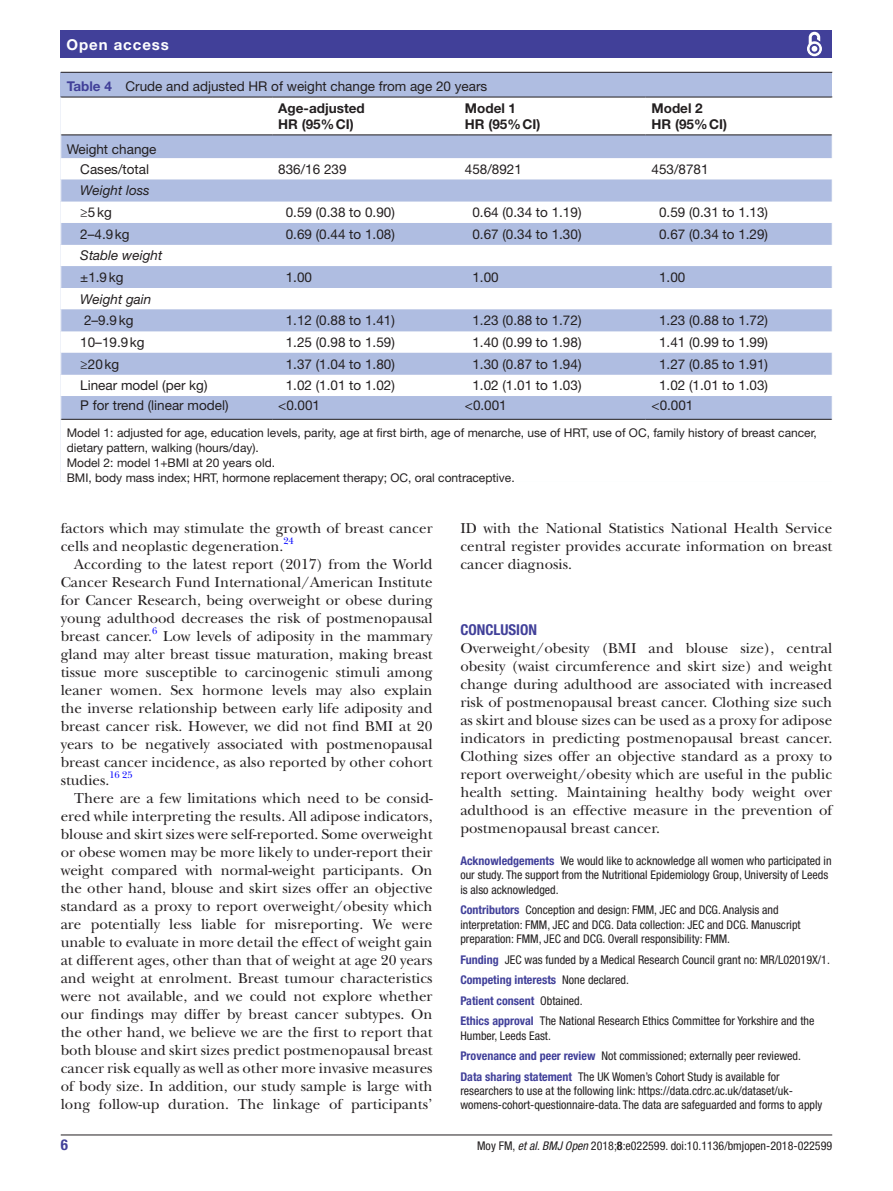
<style>
.page{position:relative;width:893px;height:1191px;background:#fff}
.page>*{position:absolute;margin:0;border:0;box-sizing:border-box;transform-origin:0 0}
.t1{font:15px/18px "New Baskerville";color:#231f20;text-align:justify}
.t2{font:700 condensed 15px "Helvetica Neue LT Std";color:#414099}
.t3{font:700 15px "Helvetica Neue LT Std";letter-spacing:.065em;color:#fff}
.t4{font:13.5px/22px "Helvetica Neue LT Std";color:#231f20}
.t5{font:700 13.5px/16.2px "Helvetica Neue LT Std";color:#231f20}
.t6{font:italic 13.5px "Helvetica Neue LT Std";color:#231f20}
.t7{font:condensed 12px/14.4px "Helvetica Neue LT Std";color:#231f20}
.t8{font:12px/15px "Helvetica Neue LT Std";color:#231f20}
.t9{font:9.9px "New Baskerville";color:#00f}
.s1{font-weight:700;color:#414099}
.s2{font-weight:700}
.s3{font-style:italic}
</style>
<div class="page">
<hr style="left:61px;top:1134px;width:771px;height:1px;background:#231f20">
<div style="left:61px;top:31px;width:771px;height:27px;background:#414099"></div>
<svg style="left:807px;top:31px;width:15px;height:26px"></svg>
<div style="left:61px;top:73px;width:771px;height:409px;background:#afbde1"></div>
<hr style="left:61px;top:72px;width:771px;height:1px;background:#231f20">
<div style="left:61px;top:98px;width:771px;height:384px;background:#fff"></div>
<svg style="left:61px;top:135px;width:771px;height:284px"></svg>
<hr style="left:61px;top:97px;width:211px;height:1px;background:#231f20">
<hr style="left:61px;top:134px;width:211px;height:1px;background:#231f20">
<hr style="left:272px;top:97px;width:187px;height:1px;background:#231f20">
<hr style="left:272px;top:134px;width:187px;height:1px;background:#231f20">
<hr style="left:459px;top:97px;width:187px;height:1px;background:#231f20">
<hr style="left:459px;top:134px;width:187px;height:1px;background:#231f20">
<hr style="left:646px;top:97px;width:186px;height:1px;background:#231f20">
<hr style="left:646px;top:134px;width:186px;height:1px;background:#231f20">
<hr style="left:272px;top:419px;width:187px;height:1px;background:#231f20">
<hr style="left:459px;top:419px;width:187px;height:1px;background:#231f20">
<hr style="left:61px;top:419px;width:211px;height:1px;background:#231f20">
<hr style="left:646px;top:419px;width:186px;height:1px;background:#231f20">
<svg style="left:60px;top:135px;width:1px;height:284px"></svg>
<hr style="left:67px;top:451px;width:765px;height:1px;background:#fff">
<hr style="left:67px;top:466px;width:765px;height:1px;background:#fff">
<hr style="left:67px;top:481px;width:765px;height:1px;background:#fff">
<p class="t3" style="left:66px;top:35px;width:104px">Open access</p>
<p class="t4" style="left:278px;top:75px;width:211px;text-indent:-212px"><span class="s1">Table 4</span> Crude and adjusted HR of weight change from age 20 years<br><span class="s2">Age-adjusted</span></p>
<p class="t5" style="left:278px;top:116px;width:77px">HR (95%CI)</p>
<p class="t5" style="left:465px;top:99px;width:77px">Model 1<br>HR (95%CI)</p>
<p class="t5" style="left:652px;top:99px;width:77px">Model 2<br>HR (95%CI)</p>
<p class="t4" style="left:67px;top:138px;width:91px;line-height:20.1px;text-align:center">Weight change<br>Cases/total</p>
<p class="t4" style="left:278px;top:158px;width:70px">836/16 239</p>
<p class="t4" style="left:465px;top:158px;width:59px">458/8921</p>
<p class="t4" style="left:652px;top:158px;width:59px">453/8781</p>
<p class="t6" style="left:80px;top:182px;width:71px">Weight loss</p>
<p class="t4" style="left:80px;top:201px;width:33px">≥5kg</p>
<p class="t4" style="left:286px;top:201px;width:111px">0.59 (0.38 to 0.90)</p>
<p class="t4" style="left:472px;top:201px;width:111px">0.64 (0.34 to 1.19)</p>
<p class="t4" style="left:659px;top:201px;width:111px">0.59 (0.31 to 1.13)</p>
<p class="t4" style="left:80px;top:223px;width:51px">2–4.9kg</p>
<p class="t4" style="left:286px;top:223px;width:111px">0.69 (0.44 to 1.08)</p>
<p class="t4" style="left:472px;top:223px;width:111px">0.67 (0.34 to 1.30)</p>
<p class="t4" style="left:659px;top:223px;width:111px">0.67 (0.34 to 1.29)</p>
<p class="t6" style="left:80px;top:247px;width:84px">Stable weight</p>
<p class="t4" style="left:80px;top:266px;width:45px">±1.9kg</p>
<p class="t4" style="left:286px;top:266px;width:28px">1.00</p>
<p class="t4" style="left:472px;top:266px;width:28px">1.00</p>
<p class="t4" style="left:659px;top:266px;width:28px">1.00</p>
<p class="t6" style="left:80px;top:291px;width:73px">Weight gain</p>
<p class="t4" style="left:84px;top:309px;width:51px">2–9.9kg</p>
<p class="t4" style="left:286px;top:309px;width:111px">1.12 (0.88 to 1.41)</p>
<p class="t4" style="left:472px;top:309px;width:111px">1.23 (0.88 to 1.72)</p>
<p class="t4" style="left:659px;top:309px;width:111px">1.23 (0.88 to 1.72)</p>
<p class="t4" style="left:80px;top:331px;width:66px">10–19.9kg</p>
<p class="t4" style="left:286px;top:331px;width:111px">1.25 (0.98 to 1.59)</p>
<p class="t4" style="left:472px;top:331px;width:111px">1.40 (0.99 to 1.98)</p>
<p class="t4" style="left:659px;top:331px;width:111px">1.41 (0.99 to 1.99)</p>
<p class="t4" style="left:80px;top:352px;width:41px">≥20kg</p>
<p class="t4" style="left:286px;top:352px;width:111px">1.37 (1.04 to 1.80)</p>
<p class="t4" style="left:472px;top:352px;width:111px">1.30 (0.87 to 1.94)</p>
<p class="t4" style="left:659px;top:352px;width:111px">1.27 (0.85 to 1.91)</p>
<p class="t4" style="left:80px;top:374px;width:129px">Linear model (per kg)</p>
<p class="t4" style="left:286px;top:374px;width:111px">1.02 (1.01 to 1.02)</p>
<p class="t4" style="left:472px;top:374px;width:111px">1.02 (1.01 to 1.03)</p>
<p class="t4" style="left:659px;top:374px;width:111px">1.02 (1.01 to 1.03)</p>
<p class="t4" style="left:80px;top:394px;width:150px">P for trend (linear model)</p>
<p class="t4" style="left:278px;top:394px;width:43px">&lt;0.001</p>
<p class="t4" style="left:465px;top:394px;width:43px">&lt;0.001</p>
<p class="t4" style="left:652px;top:394px;width:43px">&lt;0.001</p>
<p class="t8" style="left:67px;top:425px;width:752px">Model 1: adjusted for age, education levels, parity, age at first birth, age of menarche, use of HRT, use of OC, family history of breast cancer, dietary pattern, walking (hours/day).<br>Model 2: model 1+BMI at 20 years old.<br>BMI, body mass index; HRT, hormone replacement therapy; OC, oral contraceptive.</p>
<p class="t1" style="left:61px;top:519px;width:373px">factors which may stimulate the growth of breast cancer cells and neoplastic degeneration.</p>
<p class="t9" style="left:283px;top:535px;width:12px">24</p>
<p class="t1" style="left:61px;top:555px;width:373px;text-indent:14px">According to the latest report (2017) from the World Cancer Research Fund International/American Institute for Cancer Research, being overweight or obese during young adulthood decreases the risk of postmenopausal breast cancer.</p>
<p class="t9" style="left:152px;top:625px;width:7px">6</p>
<p class="t1" style="left:61px;top:627px;width:373px;text-indent:102px">Low levels of adiposity in the mammary gland may alter breast tissue maturation, making breast tissue more susceptible to carcinogenic stimuli among leaner women. Sex hormone levels may also explain the inverse relationship between early life adiposity and breast cancer risk. However, we did not find BMI at 20 years to be negatively associated with postmenopausal breast cancer incidence, as also reported by other cohort studies.</p>
<p class="t9" style="left:109px;top:769px;width:25px">16 25</p>
<p class="t1" style="left:61px;top:789px;width:373px;text-indent:14px">There are a few limitations which need to be consid&shy;ered while interpreting the results. All adipose indicators, blouse and skirt sizes were self-reported. Some overweight or obese women may be more likely to under-report their weight compared with normal-weight participants. On the other hand, blouse and skirt sizes offer an objective standard as a proxy to report overweight/obesity which are potentially less liable for misreporting. We were unable to evaluate in more detail the effect of weight gain at different ages, other than that of weight at age 20 years and weight at enrolment. Breast tumour characteristics were not available, and we could not explore whether our findings may differ by breast cancer subtypes. On the other hand, we believe we are the first to report that both blouse and skirt sizes predict postmenopausal breast cancer risk equally as well as other more invasive measures of body size. In addition, our study sample is large with long follow-up duration. The linkage of participants’</p>
<p class="t1" style="left:460px;top:519px;width:373px">ID with the National Statistics National Health Service central register provides accurate information on breast cancer diagnosis.</p>
<p class="t2" style="left:460px;top:620px;width:78px">Conclusion</p>
<p class="t1" style="left:460px;top:639px;width:373px">Overweight/obesity (BMI and blouse size), central obesity (waist circumference and skirt size) and weight change during adulthood are associated with increased risk of postmenopausal breast cancer. Clothing size such as skirt and blouse sizes can be used as a proxy for adipose indicators in predicting postmenopausal breast cancer.<br>Clothing sizes offer an objective standard as a proxy to report overweight/obesity which are useful in the public health setting. Maintaining healthy body weight over adulthood is an effective measure in the prevention of postmenopausal breast cancer.</p>
<p class="t7" style="left:460px;top:853px;width:373px"><span class="s1">Acknowledgements</span> We would like to acknowledge all women who participated in our study. The support from the Nutritional Epidemiology Group, University of Leeds is also acknowledged.</p>
<p class="t7" style="left:460px;top:902px;width:342px"><span class="s1">Contributors</span> Conception and design: FMM, JEC and DCG. Analysis and interpretation: FMM, JEC and DCG. Data collection: JEC and DCG. Manuscript preparation: FMM, JEC and DCG. Overall responsibility: FMM.</p>
<p class="t7" style="left:460px;top:949px;width:371px;line-height:20.5px"><span class="s1">Funding</span> JEC was funded by a Medical Research Council grant no: MR/L02019X/1.<br><span class="s1">Competing interests</span> None declared.<br><span class="s1">Patient consent</span> Obtained.<br><span class="s1">Ethics approval</span> The National Research Ethics Committee for Yorkshire and the</p>
<p class="t7" style="left:460px;top:1025px;width:342px;line-height:20.4px">Humber, Leeds East.<br><span class="s1">Provenance and peer review</span> Not commissioned; externally peer reviewed.<br><span class="s1">Data sharing statement</span> The UK Women’s Cohort Study is available for</p>
<p class="t7" style="left:460px;top:1083px;width:364px">researchers to use at the following link: https://data.cdrc.ac.uk/dataset/uk&shy;womens-cohort-questionnaire-data. The data are safeguarded and forms to apply</p>
<p class="t2" style="left:61px;top:1135px;width:9px">6</p>
<p class="t7" style="left:477px;top:1138px;width:357px">Moy FM, <span class="s3">et al</span>. <span class="s3">BMJ Open</span> 2018;<span class="s2">8</span>:e022599. doi:10.1136/bmjopen-2018-022599</p>
</div>
